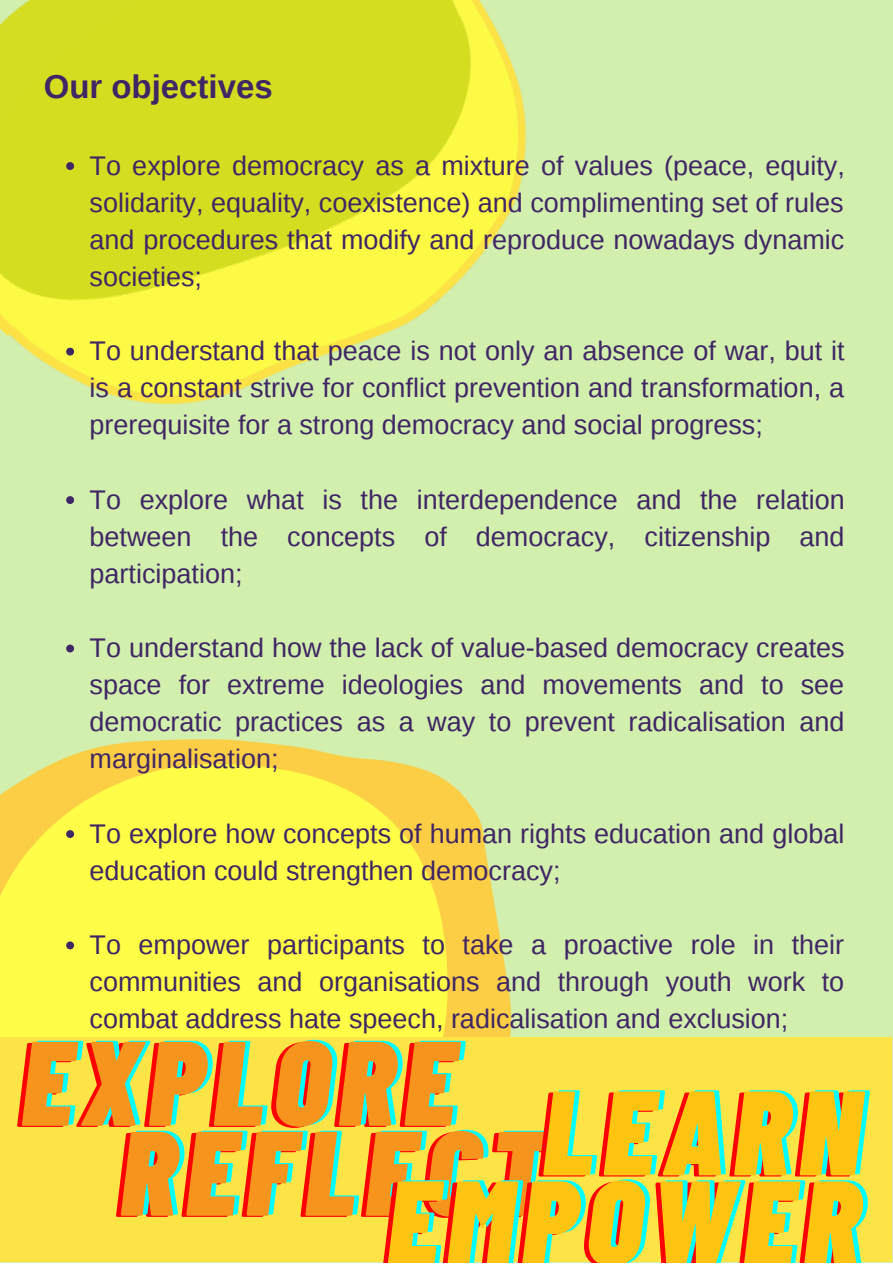
<style>
.page{position:relative;width:893px;height:1264px;background:#fff}
.page>*{position:absolute;margin:0;border:0;box-sizing:border-box;transform-origin:0 0}
.t1{font:italic 900 119.85px/89.8px "Barlow Condensed";letter-spacing:.07em;color:#0ff}
.t2{font:700 33px "Liberation Sans";color:#3f2664}
.t3{font:27px/37px "Liberation Sans";color:#3f2664;text-align:justify}
</style>
<div class="page">
<div style="left:0;top:0;width:892px;height:1262px;background:#d2efae"></div>
<img style="left:53px;top:739px;width:459px;height:298px">
<img style="left:0;top:763px;width:448px;height:274px">
<div style="left:0;top:1037px;width:892px;height:225px;background:#ffe447"></div>
<img style="left:13px;top:85px;width:514px;height:320px">
<img style="left:0;top:0;width:519px;height:338px">
<svg style="left:66px;top:162px;width:8px;height:8px"></svg>
<svg style="left:66px;top:348px;width:8px;height:7px"></svg>
<svg style="left:66px;top:496px;width:8px;height:8px"></svg>
<svg style="left:66px;top:644px;width:8px;height:8px"></svg>
<svg style="left:66px;top:830px;width:8px;height:8px"></svg>
<svg style="left:66px;top:941px;width:8px;height:8px"></svg>
<p class="t2" style="left:44px;top:68px;width:231px">Our objectives</p>
<p class="t3" style="left:90px;top:147px;width:756px">To explore democracy as a mixture of values (peace, equity, solidarity, equality, coexistence) and complimenting set of rules and procedures that modify and reproduce nowadays dynamic societies;</p>
<p class="t3" style="left:90px;top:332px;width:756px">To understand that peace is not only an absence of war, but it is a constant strive for conflict prevention and transformation, a prerequisite for a strong democracy and social progress;</p>
<p class="t3" style="left:90px;top:480px;width:756px">To explore what is the interdependence and the relation between the concepts of democracy, citizenship and participation;</p>
<p class="t3" style="left:90px;top:629px;width:756px">To understand how the lack of value-based democracy creates space for extreme ideologies and movements and to see democratic practices as a way to prevent radicalisation and marginalisation;</p>
<p class="t3" style="left:90px;top:814px;width:756px">To explore how concepts of human rights education and global education could strengthen democracy;</p>
<p class="t3" style="left:90px;top:925px;width:756px">To empower participants to take a proactive role in their communities and organisations and through youth work to combat address hate speech, radicalisation and exclusion;</p>
<h1 class="t1" style="left:125px;top:1031px;width:732px;text-indent:-99px">EXPLORE<br>REFLECT<sup>LEARN</sup></h1>
<h1 class="t1" style="left:391px;top:1171px;width:475px">EMPOWER</h1>
</div>
